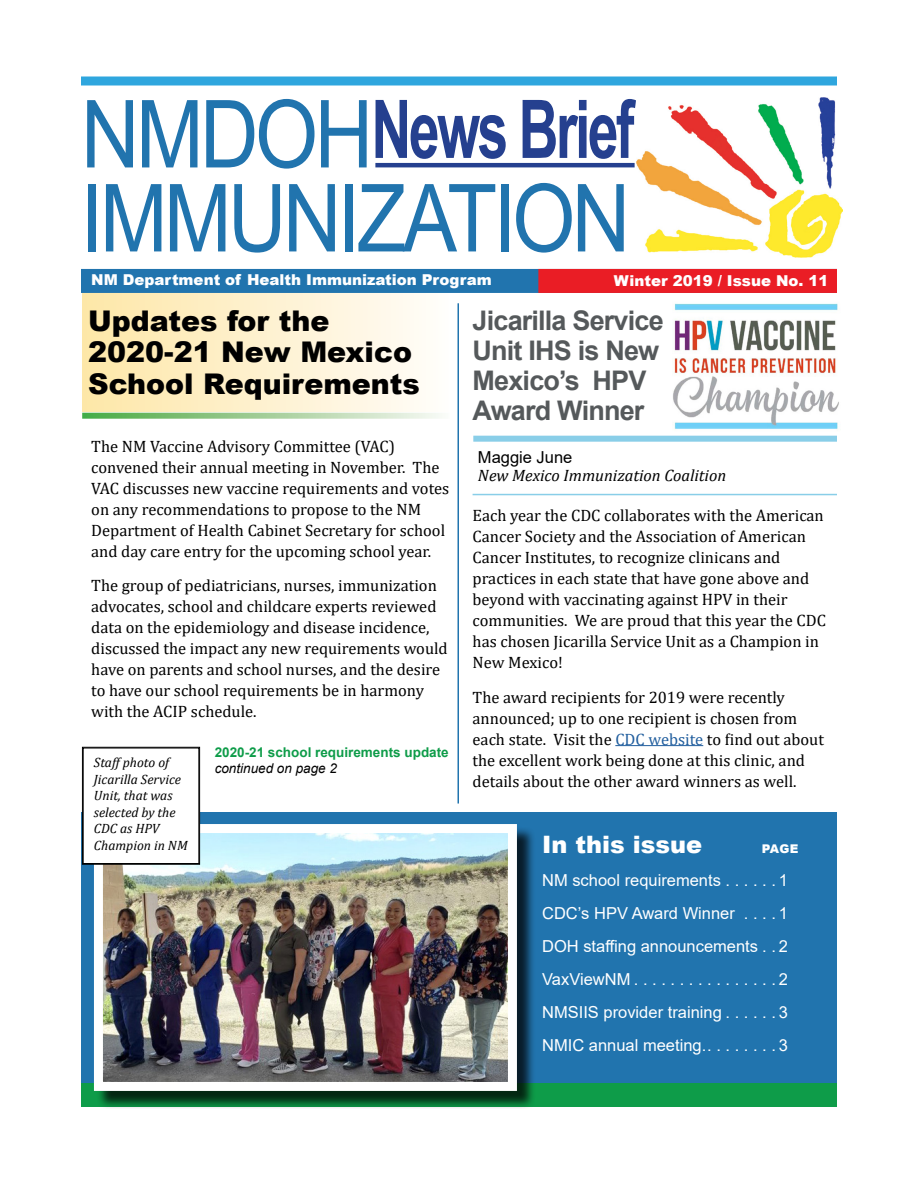
<style>
.page{position:relative;width:918px;height:1188px;background:#fff}
.page>*{position:absolute;margin:0;border:0;box-sizing:border-box;transform-origin:0 0}
.t1{font:94.05px/84px "Arial";letter-spacing:-.045em;color:#2174ae;scale:.86 1}
.t2{font:700 81px "Arial Narrow";letter-spacing:-.04em;color:#25408f;scale:.83 1}
.t3{font:900 28.5px/31.5px "Arial";color:#000}
.t4{font:700 27px/30px "Arial";letter-spacing:-.03em;color:#55595b}
.t5{font:900 24px "Arial";color:#fff}
.t6{font:16.5px/21px "Cambria";color:#000}
.t7{font:16.5px/33px "Arial";color:#fff;text-align:justify}
.t8{font:italic 16.5px "Cambria";color:#000}
.t9{font:16.5px "Arial";color:#000}
.t10{font:900 15px "Arial";color:#fff}
.t11{font:italic 13.5px/16.5px "Cambria";color:#000}
.t12{font:700 13.5px "Arial";color:#0e9c49}
.t13{font:italic 13.5px "Arial";color:#000}
.t14{font:900 12px "Arial";color:#fff}
.s1{color:#215e9e}
</style>
<div class="page">
<div style="left:81px;top:812px;width:756px;height:271px;background:#2174ae"></div>
<div style="left:82px;top:293px;width:368px;height:119px;background:linear-gradient(to right,#fde7a7,#fffdfa)"></div>
<div style="left:81px;top:76px;width:756px;height:10px;background:#2fa6de"></div>
<img style="left:636px;top:97px;width:206px;height:161px">
<div style="left:81px;top:269px;width:756px;height:24px;background:#2174ae"></div>
<div style="left:538px;top:269px;width:299px;height:24px;background:#ea1d25"></div>
<hr style="left:375px;top:163px;width:260px;height:4px;background:#25408f">
<div style="left:81px;top:1083px;width:756px;height:24px;background:#0e9c49"></div>
<svg style="left:82px;top:413px;width:358px;height:6px"></svg>
<hr style="left:615px;top:745px;width:88px;height:1px;background:#215e9e">
<div style="left:96px;top:826px;width:440px;height:283px;background:#000;opacity:.75"></div>
<img style="left:104px;top:834px;width:403px;height:247px">
<div style="left:94px;top:824px;width:423px;height:267px;border:9px solid #fff"></div>
<hr style="left:458px;top:303px;width:1px;height:501px;background:#2174ae">
<div style="left:473px;top:436px;width:364px;height:6px;background:#89cee8"></div>
<hr style="left:473px;top:494px;width:364px;height:1px;background:#89cee8">
<svg style="left:82px;top:747px;width:118px;height:118px"></svg>
<img style="left:673px;top:303px;width:166px;height:126px">
<h1 class="t1" style="left:81px;top:92px;width:640px">NMDOH<br>IMMUNIZATION</h1>
<h2 class="t2" style="left:371px;top:68px;width:318px">News Brief</h2>
<p class="t10" style="left:91px;top:269px;width:402px">NM Department of Health Immunization Program</p>
<p class="t10" style="left:614px;top:270px;width:216px">Winter 2019 / Issue No. 11</p>
<h3 class="t3" style="left:88px;top:304px;width:333px">Updates for the<br>2020-21 New Mexico<br>School Requirements</h3>
<h3 class="t4" style="left:473px;top:306px;width:193px">Jicarilla Service<br>Unit IHS is New<br>Mexico’s HPV<br>Award Winner</h3>
<p class="t9" style="left:478px;top:445px;width:96px">Maggie June</p>
<p class="t8" style="left:478px;top:463px;width:250px">New Mexico Immunization Coalition</p>
<p class="t6" style="left:91px;top:435px;width:360px">The NM Vaccine Advisory Committee (VAC) convened their annual meeting in November. The VAC discusses new vaccine requirements and votes on any recommendations to propose to the NM Department of Health Cabinet Secretary for school and day care entry for the upcoming school year.</p>
<p class="t6" style="left:91px;top:575px;width:358px">The group of pediatricians, nurses, immunization advocates, school and childcare experts reviewed data on the epidemiology and disease incidence, discussed the impact any new requirements would have on parents and school nurses, and the desire to have our school requirements be in harmony with the ACIP schedule.</p>
<p class="t6" style="left:473px;top:505px;width:355px">Each year the CDC collaborates with the American Cancer Society and the Association of American Cancer Institutes, to recognize clinicans and practices in each state that have gone above and beyond with vaccinating against HPV in their communities. We are proud that this year the CDC has chosen Jicarilla Service Unit as a Champion in New Mexico!</p>
<p class="t6" style="left:473px;top:686px;width:353px">The award recipients for 2019 were recently announced; up to one recipient is chosen from each state. Visit the <span class="s1">CDC website</span> to find out about the excellent work being done at this clinic, and details about the other award winners as well.</p>
<p class="t12" style="left:215px;top:743px;width:236px">2020-21 school requirements update</p>
<p class="t13" style="left:215px;top:760px;width:124px">continued on page 2</p>
<p class="t11" style="left:94px;top:754px;width:95px">Staff photo of<br>Jicarilla Service<br>Unit, that was selected by the<br>CDC as HPV<br>Champion in NM</p>
<h3 class="t5" style="left:542px;top:827px;width:161px">In this issue</h3>
<p class="t14" style="left:762px;top:840px;width:38px">PAGE</p>
<p class="t7" style="left:542px;top:864px;width:247px">NM school requirements . . . . . 1<br>CDC’s HPV Award Winner . . . 1<br>DOH staffing announcements . 2<br>VaxViewNM . . . . . . . . . . . . . . . 2<br>NMSIIS provider training . . . . . 3<br>NMIC annual meeting. . . . . . . . 3</p>
</div>
